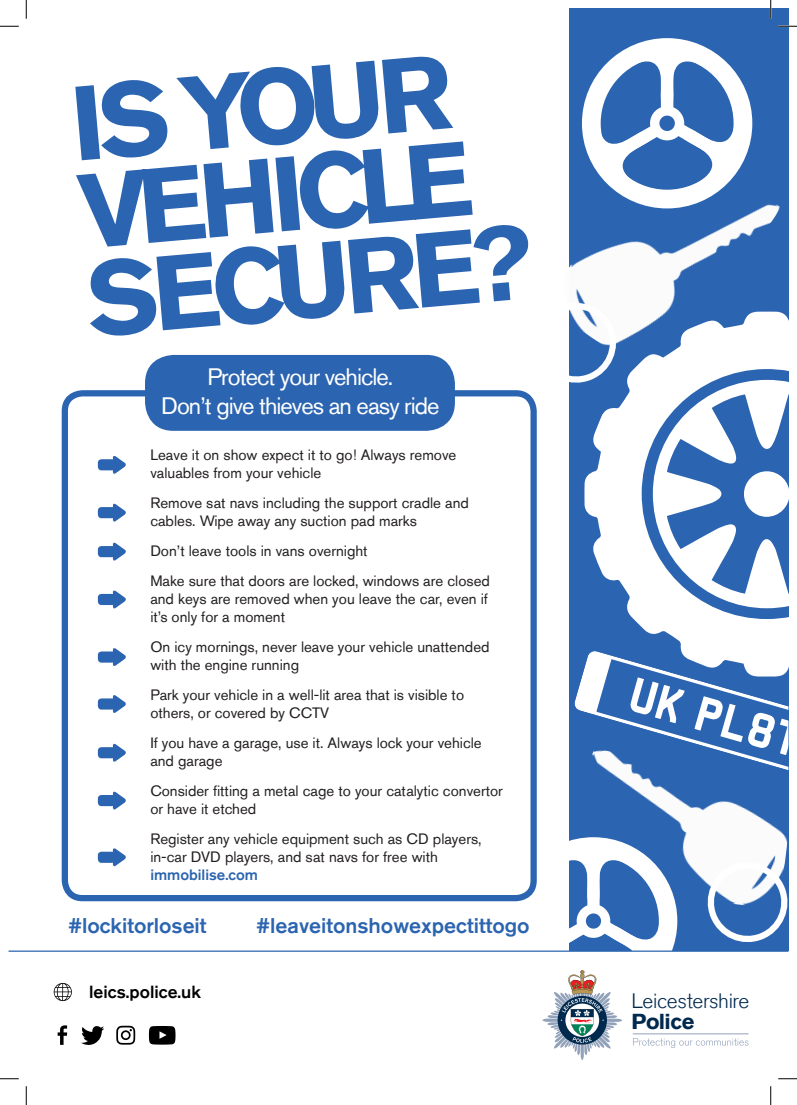
<style>
.page{position:relative;width:797px;height:1105px;background:#fff}
.page>*{position:absolute;margin:0;border:0;box-sizing:border-box;transform-origin:0 0}
.t1{font:23.75px "Akzidenz Grotesk Std";letter-spacing:-.04em;color:#fff}
.t2{font:700 21.62px "Akzidenz Grotesk Std";letter-spacing:-.02em;color:#00294e}
.t3{font:500 21.25px "Akzidenz Grotesk Std";color:#2b64b0}
.t4{font:300 20.88px "Akzidenz Grotesk Std";letter-spacing:-.02em;color:#00294e}
.t5{font:500 17.5px "Akzidenz Grotesk Std";color:#000}
.t6{font:15px/18px "Akzidenz Grotesk Std";color:#231f20}
.s1{font-weight:500;color:#2b64b0}
</style>
<div class="page">
<div style="left:569px;top:9px;width:219px;height:942px;background:#2b64b0"></div>
<div style="left:62px;top:390px;width:474px;height:511px;border:6px solid #2b64b0;border-radius:18px"></div>
<div style="left:98px;top:459px;width:17px;height:11px;background:#2b64b0;border-radius:4px"></div>
<svg style="left:113px;top:456px;width:13px;height:18px"></svg>
<div style="left:98px;top:507px;width:17px;height:11px;background:#2b64b0;border-radius:4px"></div>
<svg style="left:113px;top:503px;width:13px;height:19px"></svg>
<div style="left:98px;top:546px;width:17px;height:11px;background:#2b64b0;border-radius:4px"></div>
<svg style="left:113px;top:542px;width:13px;height:19px"></svg>
<div style="left:98px;top:651px;width:17px;height:12px;background:#2b64b0;border-radius:4px"></div>
<svg style="left:113px;top:648px;width:13px;height:18px"></svg>
<div style="left:98px;top:698px;width:17px;height:11px;background:#2b64b0;border-radius:4px"></div>
<svg style="left:113px;top:695px;width:13px;height:18px"></svg>
<div style="left:98px;top:747px;width:17px;height:11px;background:#2b64b0;border-radius:4px"></div>
<svg style="left:113px;top:743px;width:13px;height:19px"></svg>
<div style="left:98px;top:795px;width:17px;height:11px;background:#2b64b0;border-radius:4px"></div>
<svg style="left:113px;top:791px;width:13px;height:19px"></svg>
<div style="left:98px;top:594px;width:17px;height:11px;background:#2b64b0;border-radius:4px"></div>
<svg style="left:113px;top:590px;width:13px;height:19px"></svg>
<div style="left:145px;top:355px;width:310px;height:76px;background:#2b64b0;border-radius:28px"></div>
<div style="left:98px;top:852px;width:17px;height:11px;background:#2b64b0;border-radius:4px"></div>
<svg style="left:113px;top:848px;width:13px;height:19px"></svg>
<svg style="left:90px;top:225px;width:438px;height:111px"></svg>
<svg style="left:76px;top:141px;width:396px;height:106px"></svg>
<svg style="left:75px;top:57px;width:378px;height:103px"></svg>
<svg style="left:574px;top:670px;width:214px;height:79px"></svg>
<svg style="left:586px;top:41px;width:164px;height:87px"></svg>
<svg style="left:584px;top:312px;width:204px;height:364px;fill:#fff"></svg>
<img style="left:569px;top:128px;width:212px;height:257px">
<img style="left:576px;top:749px;width:212px;height:91px">
<svg style="left:526px;top:293px;width:92px;height:99px"></svg>
<svg style="left:514px;top:840px;width:274px;height:220px"></svg>
<hr style="left:9px;top:950px;width:779px;height:2px;background:#2b64b0">
<svg style="left:54px;top:983px;width:18px;height:18px"></svg>
<svg style="left:81px;top:1026px;width:23px;height:19px"></svg>
<svg style="left:149px;top:1026px;width:26px;height:19px"></svg>
<svg style="left:116px;top:1026px;width:19px;height:19px"></svg>
<svg style="left:58px;top:1025px;width:9px;height:20px"></svg>
<svg style="left:0;top:25px;width:19px;height:2px"></svg>
<svg style="left:778px;top:25px;width:19px;height:2px"></svg>
<svg style="left:0;top:1078px;width:19px;height:1px"></svg>
<svg style="left:778px;top:1078px;width:19px;height:1px"></svg>
<svg style="left:25px;top:0;width:2px;height:19px"></svg>
<svg style="left:25px;top:1086px;width:2px;height:19px"></svg>
<svg style="left:770px;top:0;width:1px;height:19px"></svg>
<svg style="left:770px;top:1086px;width:1px;height:19px"></svg>
<p class="t1" style="left:207px;top:362px;width:187px">Protect your vehicle.</p>
<p class="t1" style="left:161px;top:391px;width:280px">Don’t give thieves an easy ride</p>
<p class="t6" style="left:150px;top:446px;width:307px">Leave it on show expect it to go! Always remove valuables from your vehicle</p>
<p class="t6" style="left:150px;top:494px;width:320px">Remove sat navs including the support cradle and cables. Wipe away any suction pad marks</p>
<p class="t6" style="left:150px;top:542px;width:219px">Don’t leave tools in vans overnight</p>
<p class="t6" style="left:150px;top:572px;width:341px">Make sure that doors are locked, windows are closed and keys are removed when you leave the car, even if it’s only for a moment</p>
<p class="t6" style="left:150px;top:638px;width:341px">On icy mornings, never leave your vehicle unattended with the engine running</p>
<p class="t6" style="left:150px;top:686px;width:315px">Park your vehicle in a well-lit area that is visible to others, or covered by CCTV</p>
<p class="t6" style="left:150px;top:734px;width:333px">If you have a garage, use it. Always lock your vehicle and garage</p>
<p class="t6" style="left:150px;top:782px;width:354px">Consider fitting a metal cage to your catalytic convertor or have it etched</p>
<p class="t6" style="left:150px;top:830px;width:333px">Register any vehicle equipment such as CD players,</p>
<p class="t6" style="left:150px;top:848px;width:289px">in-car DVD players, and sat navs for free with <span class="s1">immobilise.com</span></p>
<p class="t3" style="left:68px;top:913px;width:140px">#lockitorloseit</p>
<p class="t3" style="left:256px;top:913px;width:275px">#leaveitonshowexpectittogo</p>
<p class="t5" style="left:89px;top:981px;width:113px">leics.police.uk</p>
<p class="t4" style="left:631px;top:989px;width:119px">Leicestershire</p>
<p class="t2" style="left:631px;top:1009px;width:64px">Police</p>
</div>
